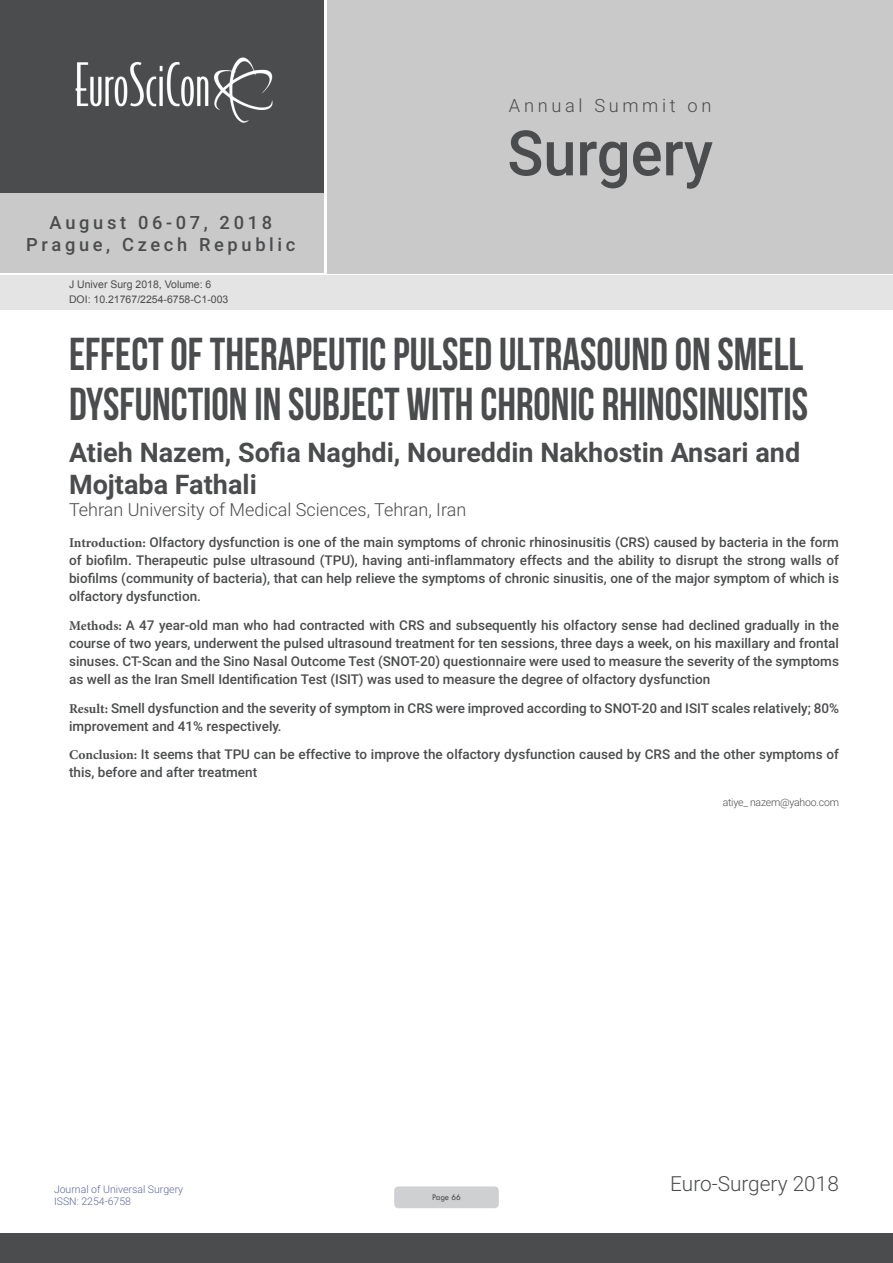
<style>
.page{position:relative;width:893px;height:1263px;background:#fff}
.page>*{position:absolute;margin:0;border:0;box-sizing:border-box;transform-origin:0 0}
.t1{font:500 62.7px "Roboto";color:#4b4c4d;scale:.95 1}
.t2{font:46.05px/50.7px "Bebas Neue";color:#4b4c4d;scale:.95 1}
.t3{font:700 27px/32.4px "Roboto";color:#4b4c4d}
.t4{font:300 20.85px "Roboto";color:#4b4c4d}
.t5{font:500 18.3px/21.9px "Roboto";letter-spacing:.2em;color:#4b4c4d;text-align:center}
.t6{font:300 18.3px "Roboto";letter-spacing:.2em;color:#4b4c4d}
.t7{font:300 18px "Roboto";color:#4b4c4d}
.Abstract{font:500 13.5px/18px "Roboto";color:#4b4c4d;text-align:justify}
.t8{font:10.5px "Arial";color:#4b4c4d}
.t9{font:300 10.5px/12.6px "Roboto";color:#5c689f}
.Biography{font:300 10.5px "Roboto";letter-spacing:-.02em;color:#4b4c4d}
.t10{font:9px "Tw Cen";letter-spacing:-.02em;color:#4b4c4d;scale:.95 1}
.s1{font-family:"Minion Pro";font-weight:700}
</style>
<div class="page">
<div style="left:0;top:0;width:323px;height:193px;background:#4b4c4d"></div>
<div style="left:1px;top:193px;width:323px;height:80px;background:#c9c9c9"></div>
<div style="left:327px;top:0;width:566px;height:273px;background:#c9c9c9"></div>
<img style="left:75px;top:57px;width:198px;height:66px">
<div style="left:0;top:1233px;width:893px;height:30px;background:#4b4c4d"></div>
<div style="left:1px;top:275px;width:892px;height:35px;background:#e4e4e4"></div>
<div style="left:394px;top:1186px;width:105px;height:22px;background:#cfd0d2;border-radius:4px"></div>
<h3 class="t5" style="left:26px;top:211px;width:271px">August 06-07, 2018<br>Prague, Czech Republic</h3>
<p class="t8" style="left:69px;top:278px;width:144px">J Univer Surg 2018, Volume: 6</p>
<p class="t8" style="left:69px;top:292px;width:161px">DOI: 10.21767/2254-6758-C1-003</p>
<h3 class="t6" style="left:509px;top:92px;width:204px">Annual Summit on</h3>
<h1 class="t1" style="left:507px;top:109px;width:218px">Surgery</h1>
<p class="t2" style="left:69px;top:328px;width:779px">EFFECT OF THERAPEUTIC PULSED ULTRASOUND ON SMELL<br>DYSFUNCTION IN SUBJECT WITH CHRONIC RHINOSINUSITIS</p>
<p class="t3" style="left:69px;top:435px;width:733px">Atieh Nazem, Sofia Naghdi, Noureddin Nakhostin Ansari and<br>Mojtaba Fathali</p>
<p class="t7" style="left:69px;top:497px;width:399px">Tehran University of Medical Sciences, Tehran, Iran</p>
<p class="Abstract" style="left:69px;top:533px;width:771px"><span class="s1">Introduction:</span> Olfactory dysfunction is one of the main symptoms of chronic rhinosinusitis (CRS) caused by bacteria in the form of biofilm. Therapeutic pulse ultrasound (TPU), having anti-inflammatory effects and the ability to disrupt the strong walls of biofilms (community of bacteria), that can help relieve the symptoms of chronic sinusitis, one of the major symptom of which is olfactory dysfunction.</p>
<p class="Abstract" style="left:69px;top:616px;width:771px"><span class="s1">Methods:</span> A 47 year-old man who had contracted with CRS and subsequently his olfactory sense had declined gradually in the course of two years, underwent the pulsed ultrasound treatment for ten sessions, three days a week, on his maxillary and frontal sinuses. CT-Scan and the Sino Nasal Outcome Test (SNOT-20) questionnaire were used to measure the severity of the symptoms as well as the Iran Smell Identification Test (ISIT) was used to measure the degree of olfactory dysfunction</p>
<p class="Abstract" style="left:69px;top:698px;width:771px"><span class="s1">Result:</span> Smell dysfunction and the severity of symptom in CRS were improved according to SNOT-20 and ISIT scales relatively; 80% improvement and 41% respectively.</p>
<p class="Abstract" style="left:69px;top:745px;width:771px"><span class="s1">Conclusion:</span> It seems that TPU can be effective to improve the olfactory dysfunction caused by CRS and the other symptoms of this, before and after treatment</p>
<p class="Biography" style="left:723px;top:795px;width:118px">atiye_ nazem@yahoo.com</p>
<p class="t9" style="left:54px;top:1182px;width:131px">Journal of Universal Surgery<br>ISSN: 2254-6758</p>
<p class="t10" style="left:432px;top:1192px;width:32px">Page 66</p>
<h3 class="t4" style="left:670px;top:1169px;width:170px">Euro-Surgery 2018</h3>
</div>
